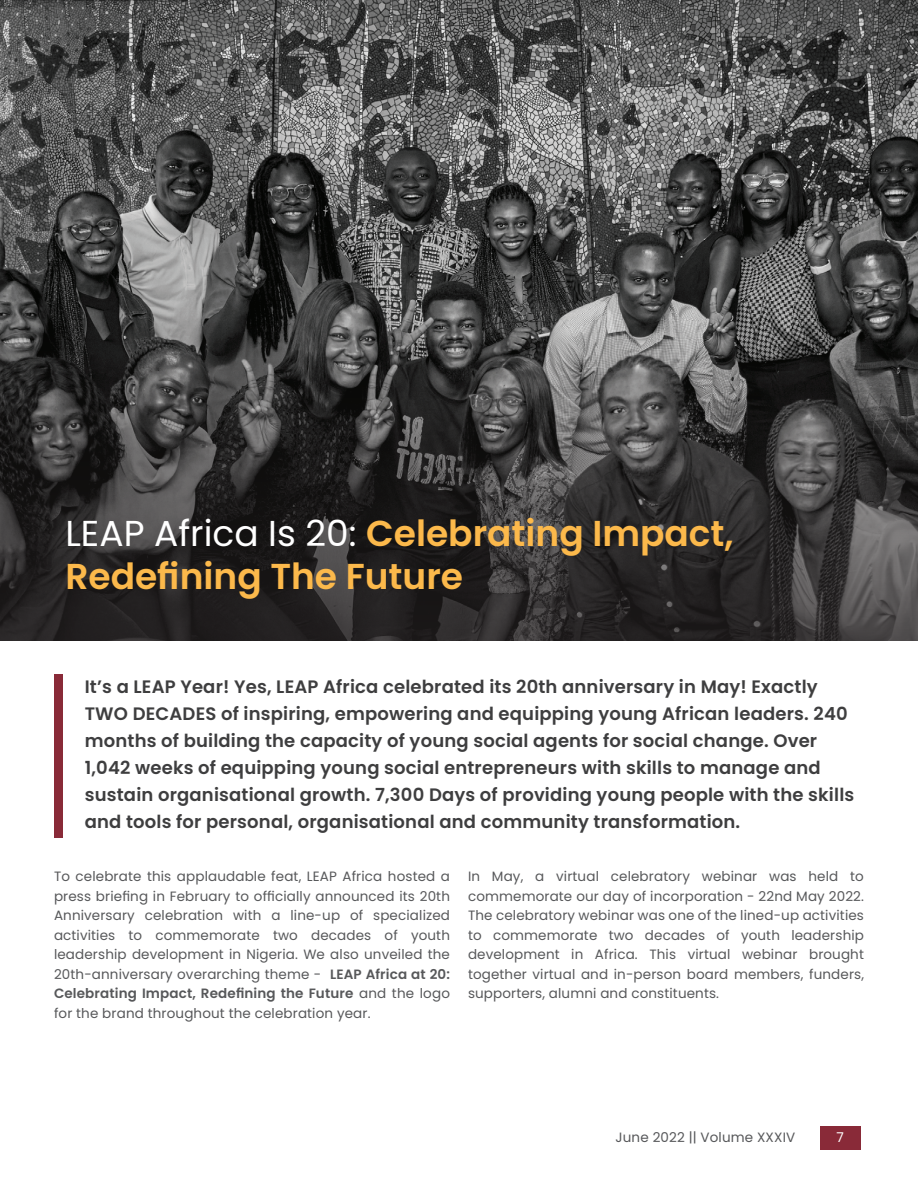
<style>
.page{position:relative;width:918px;height:1188px;background:#fff}
.page>*{position:absolute;margin:0;border:0;box-sizing:border-box;transform-origin:0 0}
.t1{font:600 36px/43.2px "Poppins";color:#fcb94b}
.t2{font:600 18px/27px "Poppins";letter-spacing:.01em;color:#3e3e3f}
.t3{font:13.5px/19.5px "Poppins";letter-spacing:.01em;color:#57585a;text-align:justify}
.t4{font:13.5px "Poppins";color:#fff}
.s1{font-weight:400;color:#fff}
.s2{font-weight:600}
</style>
<div class="page">
<div style="left:820px;top:1126px;width:41px;height:24px;background:#892a38"></div>
<img style="left:0;top:0;width:918px;height:640px">
<div style="left:54px;top:674px;width:9px;height:163px;background:#892a38"></div>
<h1 class="t1" style="left:65px;top:512px;width:670px"><span class="s1">LEAP Africa Is 20:</span> Celebrating Impact,<br>Redefining The Future</h1>
<p class="t2" style="left:85px;top:673px;width:771px">It’s a LEAP Year! Yes, LEAP Africa celebrated its 20th anniversary in May!⁣ Exactly TWO DECADES of inspiring, empowering and equipping young African leaders⁣. 240 months of building the capacity of young social agents for social change⁣. Over 1,042 weeks of equipping young social entrepreneurs with skills to manage and sustain organisational growth⁣. 7,300 Days of providing young people with the skills and tools for personal, organisational and community transformation.</p>
<p class="t3" style="left:54px;top:867px;width:398px">To celebrate this applaudable feat, LEAP Africa hosted a press briefing in February to officially announced its 20th Anniversary celebration with a line-up of specialized activities to commemorate two decades of youth leadership development in Nigeria. We also unveiled the 20th-anniversary overarching theme - <span class="s2">LEAP Africa at 20:<br>Celebrating Impact, Redefining the Future</span> and the logo for the brand throughout the celebration year.</p>
<p class="t3" style="left:468px;top:867px;width:398px">In May, a virtual celebratory webinar was held to commemorate our day of incorporation - 22nd May 2022.<br>The celebratory webinar was one of the lined-up activities to commemorate two decades of youth leadership development in Africa. This virtual webinar brought together virtual and in-person board members, funders, supporters, alumni and constituents.</p>
<p class="t3" style="left:616px;top:1128px;width:181px">June 2022 || Volume XXXIV</p>
<p class="t4" style="left:837px;top:1129px;width:9px">7</p>
</div>
